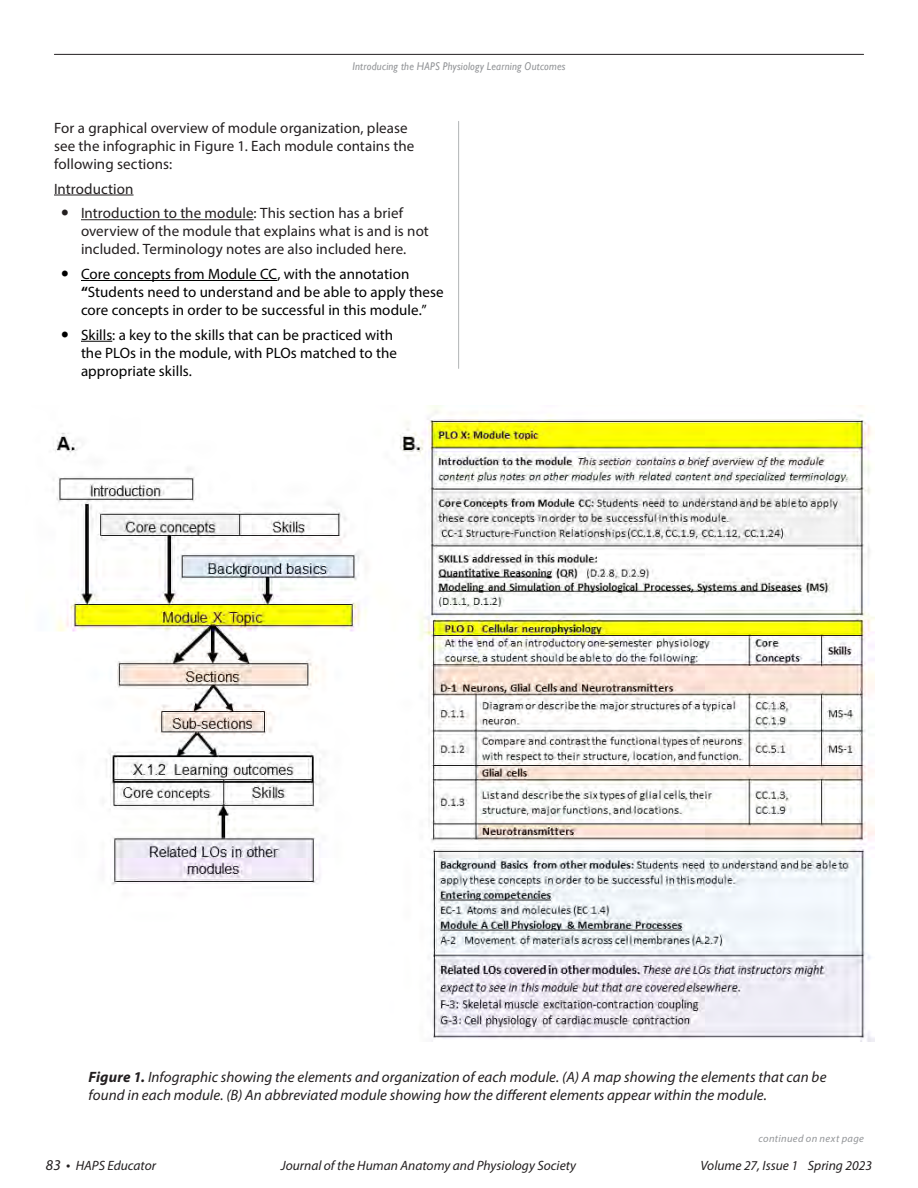
<style>
.page{position:relative;width:918px;height:1188px;background:#fff}
.page>*{position:absolute;margin:0;border:0;box-sizing:border-box;transform-origin:0 0}
.t1{font:15px/18px "Myriad Pro";letter-spacing:.005em;color:#231f20}
.t2{font:15px/18px "Myriad Pro";letter-spacing:.005em;color:#000}
.t3{font:italic 15px/18px "Myriad Pro";letter-spacing:.005em;color:#231f20}
.t4{font:italic 13.5px "Myriad Pro";color:#231f20}
.t5{font:italic 11.25px "Gill Sans";letter-spacing:.02em;color:#939598;scale:.93 1}
.t6{font:italic 10.5px "Myriad Pro";letter-spacing:.035em;color:#939598}
.s1{font-weight:700}
.s2{font-size:15px}
</style>
<div class="page">
<hr style="left:54px;top:54px;width:810px;height:1px;background:#231f20">
<hr style="left:458px;top:121px;width:1px;height:247px;background:#b1b4b6">
<hr style="left:54px;top:195px;width:80px;height:1px;background:#231f20">
<hr style="left:81px;top:219px;width:173px;height:1px;background:#231f20">
<hr style="left:81px;top:280px;width:196px;height:1px;background:#000">
<hr style="left:81px;top:341px;width:31px;height:1px;background:#000">
<img style="left:53px;top:406px;width:821px;height:636px">
<p class="t5" style="left:352px;top:60px;width:231px">Introducing the HAPS Physiology Learning Outcomes</p>
<p class="t1" style="left:54px;top:118px;width:362px">For a graphical overview of module organization, please see the infographic in Figure 1. Each module contains the following sections:</p>
<p class="t1" style="left:81px;top:176px;width:324px;line-height:24.8px;text-indent:-27px">Introduction<br>Introduction to the module: This section has a brief</p>
<p class="t1" style="left:81px;top:222px;width:349px">overview of the module that explains what is and is not included. Terminology notes are also included here.</p>
<p class="t2" style="left:81px;top:265px;width:364px">Core concepts from Module CC, with the annotation <span class="s1">“</span>Students need to understand and be able to apply these core concepts in order to be successful in this module.”</p>
<p class="t2" style="left:81px;top:325px;width:317px">Skills: a key to the skills that can be practiced with the PLOs in the module, with PLOs matched to the appropriate skills.</p>
<p class="t3" style="left:89px;top:1068px;width:739px"><span class="s1">Figure 1.</span> Infographic showing the elements and organization of each module. (A) A map showing the elements that can be found in each module. (B) An abbreviated module showing how the different elements appear within the module.</p>
<p class="t6" style="left:759px;top:1132px;width:107px">continued on next page</p>
<p class="t4" style="left:46px;top:1157px;width:112px"><span class="s2">83 •</span> HAPS Educator</p>
<p class="t4" style="left:281px;top:1157px;width:297px">Journal of the Human Anatomy and Physiology Society</p>
<p class="t4" style="left:700px;top:1157px;width:173px">Volume 27, Issue 1 Spring 2023</p>
</div>
